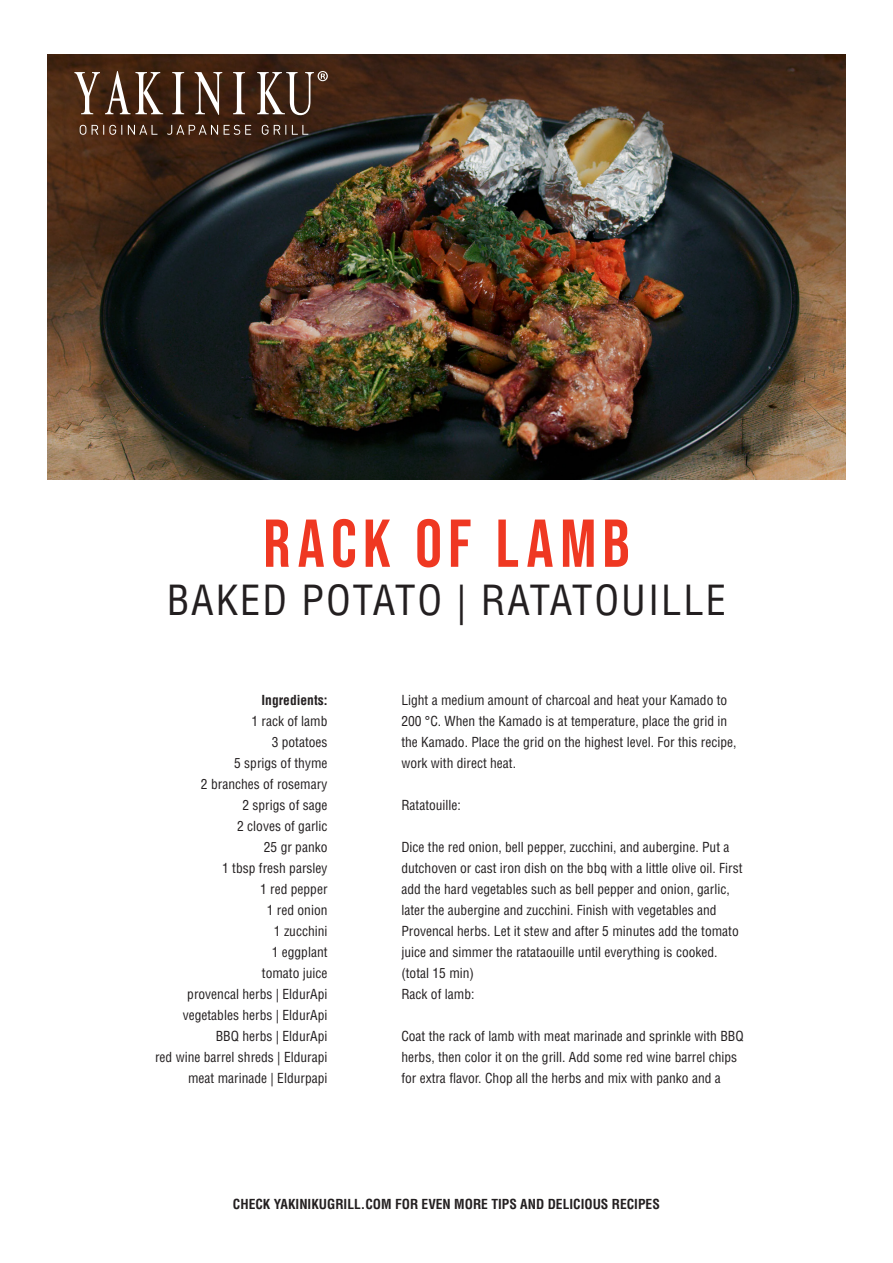
<style>
.page{position:relative;width:893px;height:1263px;background:#fff}
.page>*{position:absolute;margin:0;border:0;box-sizing:border-box;transform-origin:0 0}
.t1{font:67.5px "Bebas Neue";letter-spacing:.09em;color:#ef3822}
.t2{font:condensed 40.5px "Helvetica LT Std";letter-spacing:.05em;color:#231f20}
.Recept_handelingen{font:condensed 13.5px/21px "Helvetica LT Std";color:#231f20}
.Ingredienten_Benodigdheden{font:condensed 13.5px/21px "Helvetica LT Std";color:#231f20;text-align:right}
.Ingredienten_Benodigdheden-2{font:700 condensed 13.5px "Helvetica LT Std";color:#231f20}
</style>
<div class="page">
<img style="left:48px;top:54px;width:797px;height:425px">
<svg style="left:74px;top:71px;width:254px;height:64px"></svg>
<p class="t1" style="left:263px;top:505px;width:368px">RACK OF LAMB</p>
<p class="t2" style="left:167px;top:575px;width:561px">BAKED POTATO | RATATOUILLE</p>
<p class="Ingredienten_Benodigdheden-2" style="left:262px;top:692px;width:68px">Ingredients:</p>
<p class="Ingredienten_Benodigdheden" style="left:155px;top:711px;width:174px">1 rack of lamb<br>3 potatoes<br>5 sprigs of thyme<br>2 branches of rosemary<br>2 sprigs of sage<br>2 cloves of garlic<br>25 gr panko<br>1 tbsp fresh parsley<br>1 red pepper<br>1 red onion<br>1 zucchini<br>1 eggplant<br>tomato juice<br>provencal herbs | EldurApi vegetables herbs | EldurApi<br>BBQ herbs | EldurApi<br>red wine barrel shreds | Eldurapi meat marinade | Eldurpapi</p>
<p class="Recept_handelingen" style="left:401px;top:690px;width:337px">Light a medium amount of charcoal and heat your Kamado to 200 °C. When the Kamado is at temperature, place the grid in the Kamado. Place the grid on the highest level. For this recipe, work with direct heat.</p>
<p class="Recept_handelingen" style="left:401px;top:795px;width:61px">Ratatouille:</p>
<p class="Recept_handelingen" style="left:401px;top:837px;width:343px">Dice the red onion, bell pepper, zucchini, and aubergine. Put a dutchoven or cast iron dish on the bbq with a little olive oil. First add the hard vegetables such as bell pepper and onion, garlic, later the aubergine and zucchini. Finish with vegetables and Provencal herbs. Let it stew and after 5 minutes add the tomato juice and simmer the ratataouille until everything is cooked. (total 15 min)<br>Rack of lamb:</p>
<p class="Recept_handelingen" style="left:401px;top:1026px;width:344px">Coat the rack of lamb with meat marinade and sprinkle with BBQ herbs, then color it on the grill. Add some red wine barrel chips for extra flavor. Chop all the herbs and mix with panko and a</p>
<p class="Ingredienten_Benodigdheden-2" style="left:233px;top:1196px;width:428px">CHECK YAKINIKUGRILL.COM FOR EVEN MORE TIPS AND DELICIOUS RECIPES</p>
</div>
